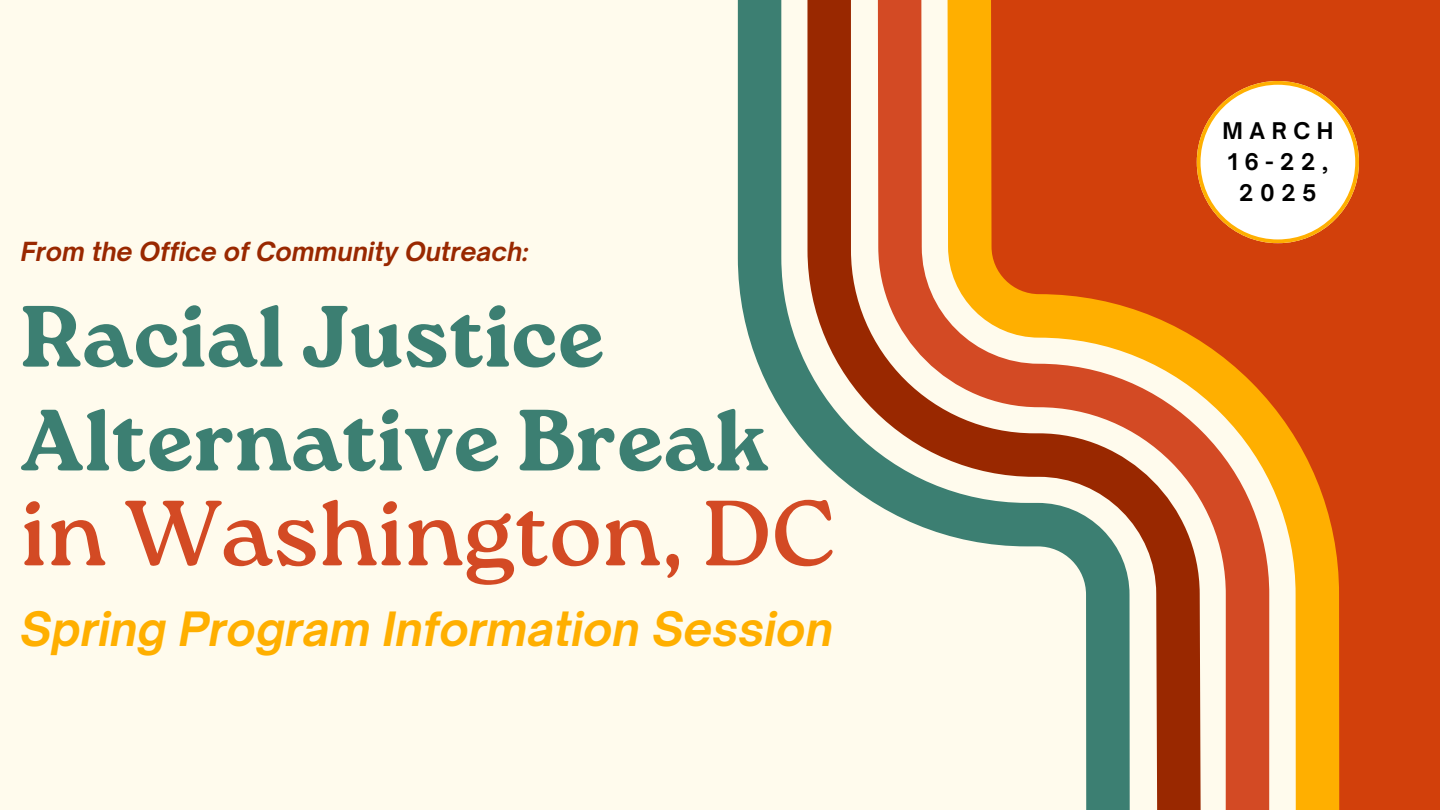
<style>
.page{position:relative;width:1440px;height:810px;background:#fffbed}
.page>*{position:absolute;margin:0;border:0;box-sizing:border-box;transform-origin:0 0}
.t1{font:92.4px "Roca One";color:#d34a24}
.t2{font:86.8px/103.8px "Roca One Bl";color:#3c7f72}
.t3{font:italic 700 45.2px "Open Sauce One";color:#ffaf00}
.t4{font:italic 700 25.2px "Open Sauce One";color:#992800}
.t5{font:700 22px/30.8px "Open Sauce One";letter-spacing:.3em;color:#000;text-align:center}
</style>
<div class="page">
<div style="left:1339px;top:0;width:101px;height:810px;background:#d2400b"></div>
<svg style="left:738px;top:0;width:69px;height:445px;fill:#3c7f72"></svg>
<svg style="left:807px;top:0;width:71px;height:505px"></svg>
<svg style="left:878px;top:0;width:69px;height:536px"></svg>
<svg style="left:947px;top:0;width:392px;height:810px"></svg>
<svg style="left:1197px;top:81px;width:162px;height:162px;background:#f5d1ba"></svg>
<h1 class="t4" style="left:21px;top:236px;width:509px">From the Office of Community Outreach:</h1>
<p class="t2" style="left:21px;top:285px;width:750px">Racial Justice<br>Alternative Break</p>
<p class="t1" style="left:20px;top:479px;width:817px">in Washington, DC</p>
<p class="t3" style="left:20px;top:601px;width:814px">Spring Program Information Session</p>
<h4 class="t5" style="left:1222px;top:115px;width:113px">MARCH<br>16-22,<br>2025</h4>
</div>
